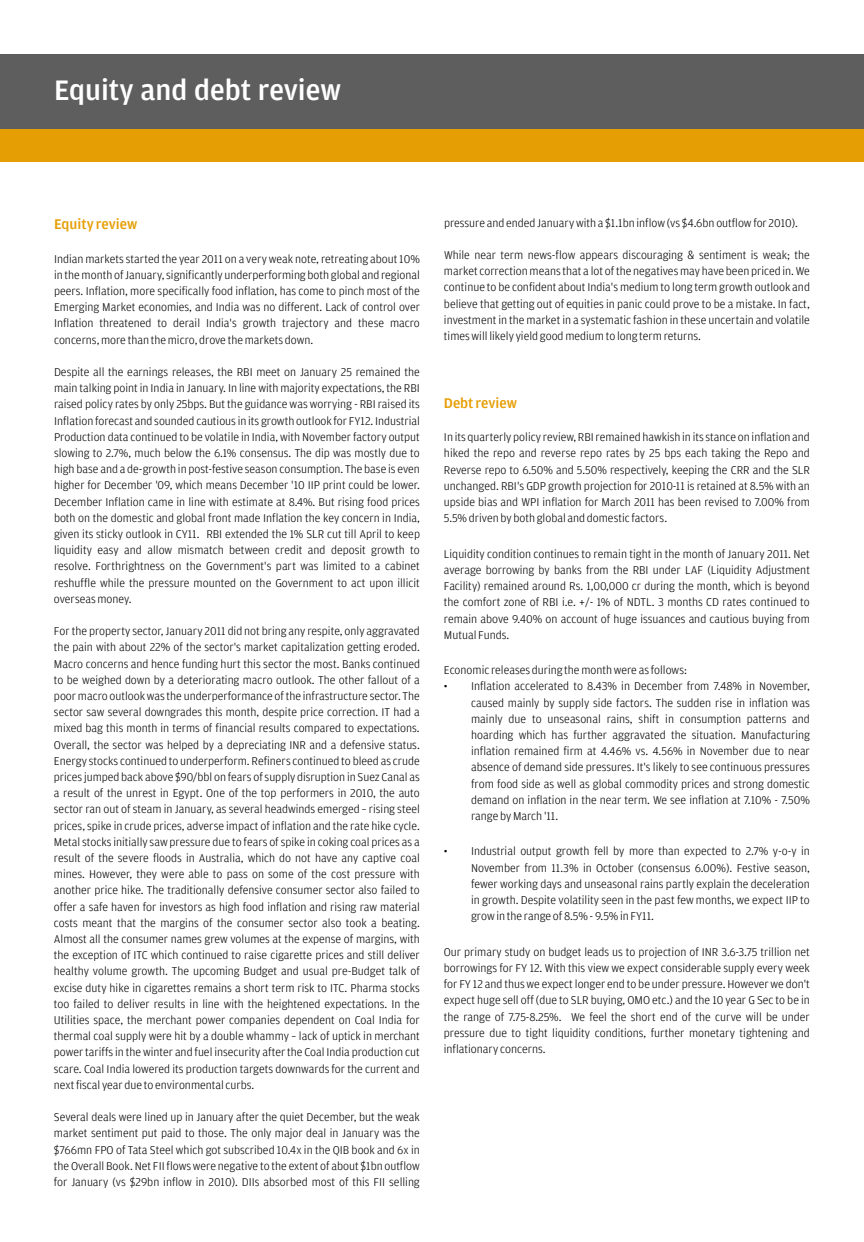
<style>
.page{position:relative;width:864px;height:1242px;background:#fff}
.page>*{position:absolute;margin:0;border:0;box-sizing:border-box;transform-origin:0 0}
.t1{font:500 29.85px "Amplitude";color:#fff}
.t2{font:500 14.85px "Amplitude";color:#e69e05}
.t3{font:300 12px/16.2px "Amplitude";color:#000;text-align:justify}
</style>
<div class="page">
<div style="left:0;top:54px;width:864px;height:75px;background:#5e5e5e"></div>
<div style="left:0;top:129px;width:864px;height:33px;background:#e69e05"></div>
<h1 class="t1" style="left:54px;top:77px;width:288px">Equity and debt review</h1>
<p class="t2" style="left:54px;top:218px;width:85px">Equity review</p>
<p class="t3" style="left:54px;top:251px;width:367px">Indian markets started the year 2011 on a very weak note, retreating about 10% in the month of January, significantly underperforming both global and regional peers. Inflation, more specifically food inflation, has come to pinch most of the Emerging Market economies, and India was no different. Lack of control over Inflation threatened to derail India's growth trajectory and these macro concerns, more than the micro, drove the markets down.</p>
<p class="t3" style="left:54px;top:365px;width:368px">Despite all the earnings releases, the RBI meet on January 25 remained the main talking point in India in January. In line with majority expectations, the RBI raised policy rates by only 25bps. But the guidance was worrying - RBI raised its Inflation forecast and sounded cautious in its growth outlook for FY12. Industrial Production data continued to be volatile in India, with November factory output slowing to 2.7%, much below the 6.1% consensus. The dip was mostly due to high base and a de-growth in post-festive season consumption. The base is even higher for December '09, which means December '10 IIP print could be lower.<br>December Inflation came in line with estimate at 8.4%. But rising food prices both on the domestic and global front made Inflation the key concern in India, given its sticky outlook in CY11. RBI extended the 1% SLR cut till April to keep liquidity easy and allow mismatch between credit and deposit growth to resolve. Forthrightness on the Government's part was limited to a cabinet reshuffle while the pressure mounted on the Government to act upon illicit overseas money.</p>
<p class="t3" style="left:54px;top:624px;width:368px">For the property sector, January 2011 did not bring any respite, only aggravated the pain with about 22% of the sector's market capitalization getting eroded.<br>Macro concerns and hence funding hurt this sector the most. Banks continued to be weighed down by a deteriorating macro outlook. The other fallout of a poor macro outlook was the underperformance of the infrastructure sector. The sector saw several downgrades this month, despite price correction. IT had a mixed bag this month in terms of financial results compared to expectations.<br>Overall, the sector was helped by a depreciating INR and a defensive status.<br>Energy stocks continued to underperform. Refiners continued to bleed as crude prices jumped back above $90/bbl on fears of supply disruption in Suez Canal as a result of the unrest in Egypt. One of the top performers in 2010, the auto sector ran out of steam in January, as several headwinds emerged – rising steel prices, spike in crude prices, adverse impact of inflation and the rate hike cycle.</p>
<p class="t3" style="left:54px;top:867px;width:367px">mines. However, they were able to pass on some of the cost pressure with another price hike. The traditionally defensive consumer sector also failed to offer a safe haven for investors as high food inflation and rising raw material costs meant that the margins of the consumer sector also took a beating.<br>Almost all the consumer names grew volumes at the expense of margins, with the exception of ITC which continued to raise cigarette prices and still deliver healthy volume growth. The upcoming Budget and usual pre-Budget talk of excise duty hike in cigarettes remains a short term risk to ITC. Pharma stocks too failed to deliver results in line with the heightened expectations. In the Utilities space, the merchant power companies dependent on Coal India for thermal coal supply were hit by a double whammy – lack of uptick in merchant power tariffs in the winter and fuel insecurity after the Coal India production cut scare. Coal India lowered its production targets downwards for the current and next fiscal year due to environmental curbs.</p>
<p class="t3" style="left:54px;top:1110px;width:367px">Several deals were lined up in January after the quiet December, but the weak market sentiment put paid to those. The only major deal in January was the $766mn FPO of Tata Steel which got subscribed 10.4x in the QIB book and 6x in the Overall Book. Net FII flows were negative to the extent of about $1bn outflow for January (vs $29bn inflow in 2010). DIIs absorbed most of this FII selling</p>
<p class="t3" style="left:54px;top:834px;width:367px">Metal stocks initially saw pressure due to fears of spike in coking coal prices as a result of the severe floods in Australia, which do not have any captive coal</p>
<p class="t3" style="left:444px;top:215px;width:356px">pressure and ended January with a $1.1bn inflow (vs $4.6bn outflow for 2010).</p>
<p class="t3" style="left:444px;top:248px;width:368px">While near term news-flow appears discouraging &amp; sentiment is weak; the market correction means that a lot of the negatives may have been priced in. We continue to be confident about India's medium to long term growth outlook and believe that getting out of equities in panic could prove to be a mistake. In fact, investment in the market in a systematic fashion in these uncertain and volatile times will likely yield good medium to long term returns.</p>
<p class="t2" style="left:444px;top:397px;width:75px">Debt review</p>
<p class="t3" style="left:444px;top:430px;width:368px">In its quarterly policy review, RBI remained hawkish in its stance on inflation and hiked the repo and reverse repo rates by 25 bps each taking the Repo and Reverse repo to 6.50% and 5.50% respectively, keeping the CRR and the SLR unchanged. RBI's GDP growth projection for 2010-11 is retained at 8.5% with an upside bias and WPI inflation for March 2011 has been revised to 7.00% from 5.5% driven by both global and domestic factors.</p>
<p class="t3" style="left:444px;top:546px;width:368px">Liquidity condition continues to remain tight in the month of January 2011. Net average borrowing by banks from the RBI under LAF (Liquidity Adjustment Facility) remained around Rs. 1,00,000 cr during the month, which is beyond the comfort zone of RBI i.e. +/- 1% of NDTL. 3 months CD rates continued to remain above 9.40% on account of huge issuances and cautious buying from Mutual Funds.</p>
<p class="t3" style="left:444px;top:663px;width:245px">Economic releases during the month were as follows:</p>
<p class="t3" style="left:471px;top:679px;width:340px;text-indent:-27px">• Inflation accelerated to 8.43% in December from 7.48% in November, caused mainly by supply side factors. The sudden rise in inflation was mainly due to unseasonal rains, shift in consumption patterns and hoarding which has further aggravated the situation. Manufacturing inflation remained firm at 4.46% vs. 4.56% in November due to near absence of demand side pressures. It's likely to see continuous pressures from food side as well as global commodity prices and strong domestic demand on inflation in the near term. We see inflation at 7.10% - 7.50% range by March '11.</p>
<p class="t3" style="left:471px;top:844px;width:340px;text-indent:-27px">• Industrial output growth fell by more than expected to 2.7% y-o-y in November from 11.3% in October (consensus 6.00%). Festive season, fewer working days and unseasonal rains partly explain the deceleration in growth. Despite volatility seen in the past few months, we expect IIP to grow in the range of 8.5% - 9.5% in FY11.</p>
<p class="t3" style="left:444px;top:945px;width:368px">Our primary study on budget leads us to projection of INR 3.6-3.75 trillion net borrowings for FY 12. With this view we expect considerable supply every week for FY 12 and thus we expect longer end to be under pressure. However we don't expect huge sell off (due to SLR buying, OMO etc.) and the 10 year G Sec to be in the range of 7.75-8.25%. We feel the short end of the curve will be under pressure due to tight liquidity conditions, further monetary tightening and inflationary concerns.</p>
</div>
